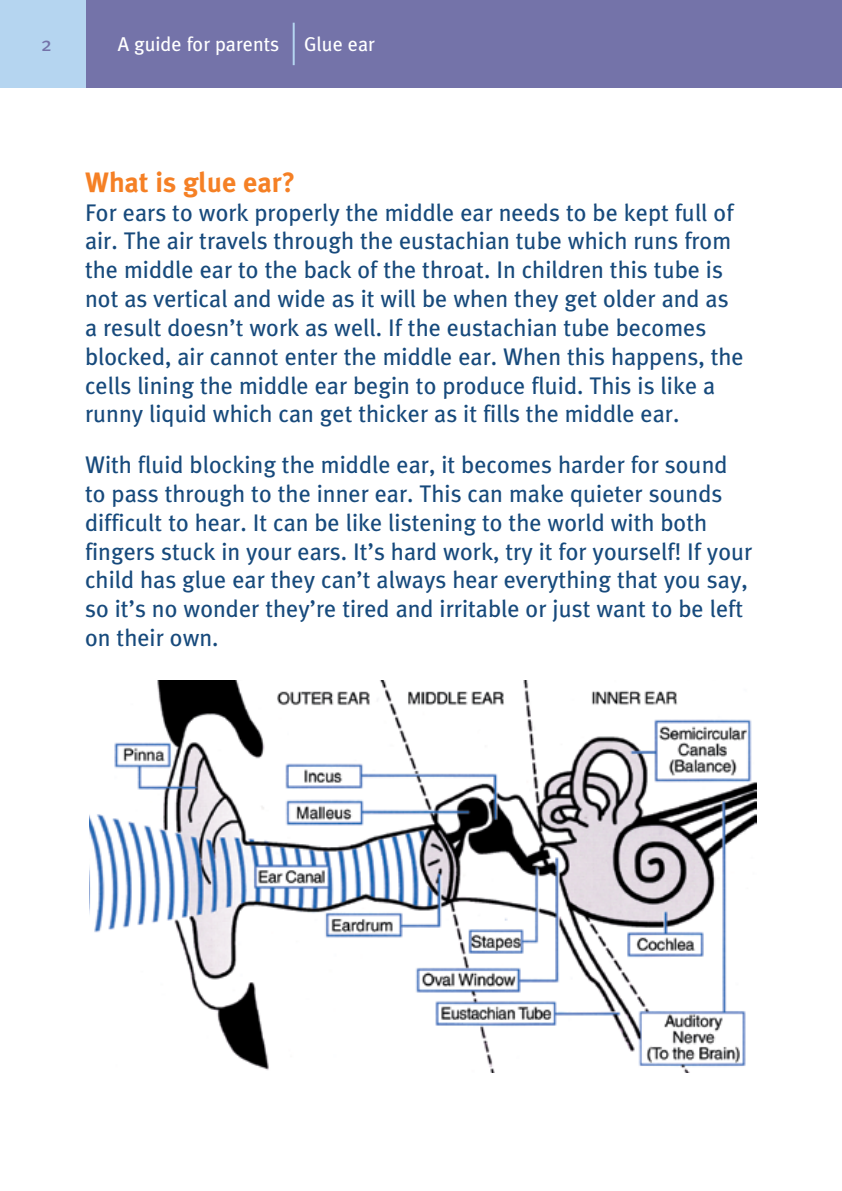
<style>
.page{position:relative;width:842px;height:1191px;background:#fff}
.page>*{position:absolute;margin:0;border:0;box-sizing:border-box;transform-origin:0 0}
.t1{font:700 28px "Meta Plus";color:#f58025}
.t2{font:24px/28.8px "Meta Plus";color:#174a7c}
.t3{font:20px "Meta Plus";color:#fff}
.t4{font:20px "Meta Plus";color:#7473a9}
</style>
<div class="page">
<div style="left:0;top:0;width:842px;height:88px;background:#7473a9"></div>
<div style="left:0;top:0;width:85px;height:88px;background:#b5d5f0"></div>
<hr style="left:293px;top:23px;width:2px;height:42px;background:#b5d5f0">
<img style="left:90px;top:680px;width:667px;height:392px">
<p class="t4" style="left:41px;top:32px;width:12px">2</p>
<p class="t3" style="left:118px;top:32px;width:259px">A guide for parents Glue ear</p>
<p class="t1" style="left:85px;top:166px;width:212px">What is glue ear?</p>
<p class="t2" style="left:85px;top:198px;width:660px">For ears to work properly the middle ear needs to be kept full of air. The air travels through the eustachian tube which runs from the middle ear to the back of the throat. In children this tube is not as vertical and wide as it will be when they get older and as a result doesn’t work as well. If the eustachian tube becomes blocked, air cannot enter the middle ear. When this happens, the cells lining the middle ear begin to produce fluid. This is like a runny liquid which can get thicker as it fills the middle ear.</p>
<p class="t2" style="left:85px;top:450px;width:669px">With fluid blocking the middle ear, it becomes harder for sound to pass through to the inner ear. This can make quieter sounds difficult to hear. It can be like listening to the world with both fingers stuck in your ears. It’s hard work, try it for yourself! If your child has glue ear they can’t always hear everything that you say, so it’s no wonder they’re tired and irritable or just want to be left on their own.</p>
</div>
